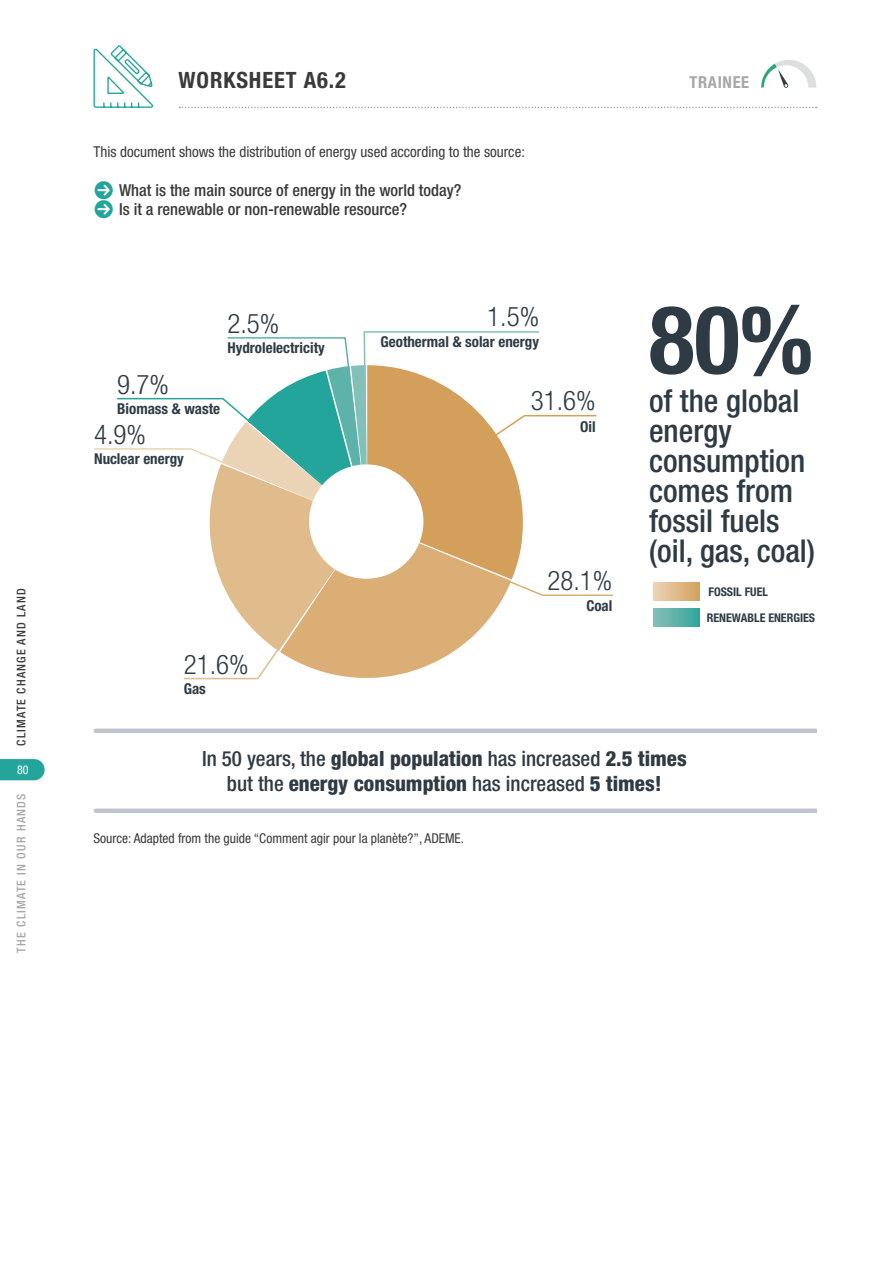
<style>
.page{position:relative;width:893px;height:1263px;background:#fff}
.page>*{position:absolute;margin:0;border:0;box-sizing:border-box;transform-origin:0 0}
.t1{font:700 condensed 94.5px "Helvetica Neue LT Std";color:#2f3b44}
.t2{font:500 condensed 31.5px/30px "Helvetica Neue LT Std";color:#2f3b44}
.t3{font:300 condensed 27px "Helvetica Neue LT Std";color:#2f3b44}
.t4{font:700 condensed 22.5px "Helvetica Neue LT Std";letter-spacing:.04em;color:#3a3a39}
.t5{font:800 condensed 21px/25.2px "Helvetica Neue LT Std";color:#2f3b44;text-align:center}
.t6{font:500 condensed 16.5px/19.5px "Helvetica Neue LT Std";color:#3a3a39}
.t7{font:700 condensed 16.5px "Helvetica Neue LT Std";letter-spacing:.04em;color:#a7a7a8}
.t8{font:700 condensed 15px "Helvetica Neue LT Std";color:#2f3b44}
.t9{font:condensed 15px "Helvetica Neue LT Std";color:#3a3a39}
.t10{font:condensed 13.5px "Helvetica Neue LT Std";color:#3a3a39}
.t11{font:700 condensed 12px/26px "Helvetica Neue LT Std";color:#2f3b44}
.t12{font:500 condensed 12px "Helvetica Neue LT Std";letter-spacing:.1em;color:#3a3a39}
.t13{font:500 condensed 12px "Helvetica Neue LT Std";letter-spacing:.1em;color:#a7a7a8}
.t14{font:condensed 12px "Helvetica Neue LT Std";color:#fff}
.s1{font-weight:500}
</style>
<div class="page">
<svg style="left:93px;top:45px;width:60px;height:63px"></svg>
<svg style="left:761px;top:60px;width:55px;height:28px"></svg>
<svg style="left:179px;top:107px;width:638px;height:1px"></svg>
<svg style="left:0;top:759px;width:45px;height:21px"></svg>
<svg style="left:94px;top:331px;width:519px;height:349px"></svg>
<div style="left:653px;top:582px;width:47px;height:18px;background:linear-gradient(to right,#ebd4b6,#d4a15d)"></div>
<div style="left:653px;top:608px;width:47px;height:18px;background:linear-gradient(to right,#88c0b8,#31a59b)"></div>
<hr style="left:96px;top:729px;width:720px;height:4px;background:#bdc4cc">
<div style="left:96px;top:808px;width:720px;height:5px;background:#bdc4cc"></div>
<div style="left:309px;top:464px;width:114px;height:115px;background:#fff;border-radius:50%"></div>
<p class="t12" style="left:14px;top:746px;width:159px;rotate:-90deg">CLIMATE CHANGE AND LAND</p>
<p class="t14" style="left:17px;top:763px;width:13px">80</p>
<p class="t13" style="left:14px;top:952px;width:160px;rotate:-90deg">THE CLIMATE IN OUR HANDS</p>
<p class="t4" style="left:179px;top:66px;width:169px">WORKSHEET A6.2</p>
<p class="t7" style="left:689px;top:72px;width:61px">TRAINEE</p>
<p class="t9" style="left:94px;top:143px;width:433px">This document shows the distribution of energy used according to the source:</p>
<p class="t6" style="left:119px;top:180px;width:344px">What is the main source of energy in the world today?<br>Is it a renewable or non-renewable resource?</p>
<p class="t3" style="left:117px;top:369px;width:53px">9.7%</p>
<p class="t8" style="left:117px;top:399px;width:104px">Biomass &amp; waste</p>
<p class="t3" style="left:94px;top:419px;width:53px">4.9%</p>
<p class="t8" style="left:94px;top:450px;width:91px">Nuclear energy</p>
<p class="t3" style="left:227px;top:307px;width:53px">2.5%</p>
<p class="t8" style="left:227px;top:339px;width:99px">Hydrolelectricity</p>
<p class="t3" style="left:184px;top:649px;width:66px">21.6%</p>
<p class="t8" style="left:184px;top:679px;width:24px">Gas</p>
<p class="t3" style="left:487px;top:301px;width:53px">1.5%</p>
<p class="t8" style="left:381px;top:332px;width:160px">Geothermal &amp; solar energy</p>
<p class="t3" style="left:531px;top:385px;width:66px">31.6%</p>
<p class="t8" style="left:580px;top:417px;width:17px">Oil</p>
<p class="t3" style="left:548px;top:565px;width:66px">28.1%</p>
<p class="t8" style="left:586px;top:597px;width:28px">Coal</p>
<h1 class="t1" style="left:649px;top:282px;width:166px">80%</h1>
<h2 class="t2" style="left:649px;top:386px;width:168px">of the global energy consumption comes from fossil fuels (oil, gas, coal)</h2>
<p class="t11" style="left:707px;top:579px;width:110px">FOSSIL FUEL<br>RENEWABLE ENERGIES</p>
<p class="t5" style="left:202px;top:745px;width:486px"><span class="s1">In 50 years, the</span> global population <span class="s1">has increased</span> 2.5 times <span class="s1">but the</span> energy consumption <span class="s1">has increased</span> 5 times!</p>
<p class="t10" style="left:94px;top:831px;width:372px">Source: Adapted from the guide “Comment agir pour la planète?”, ADEME.</p>
</div>
